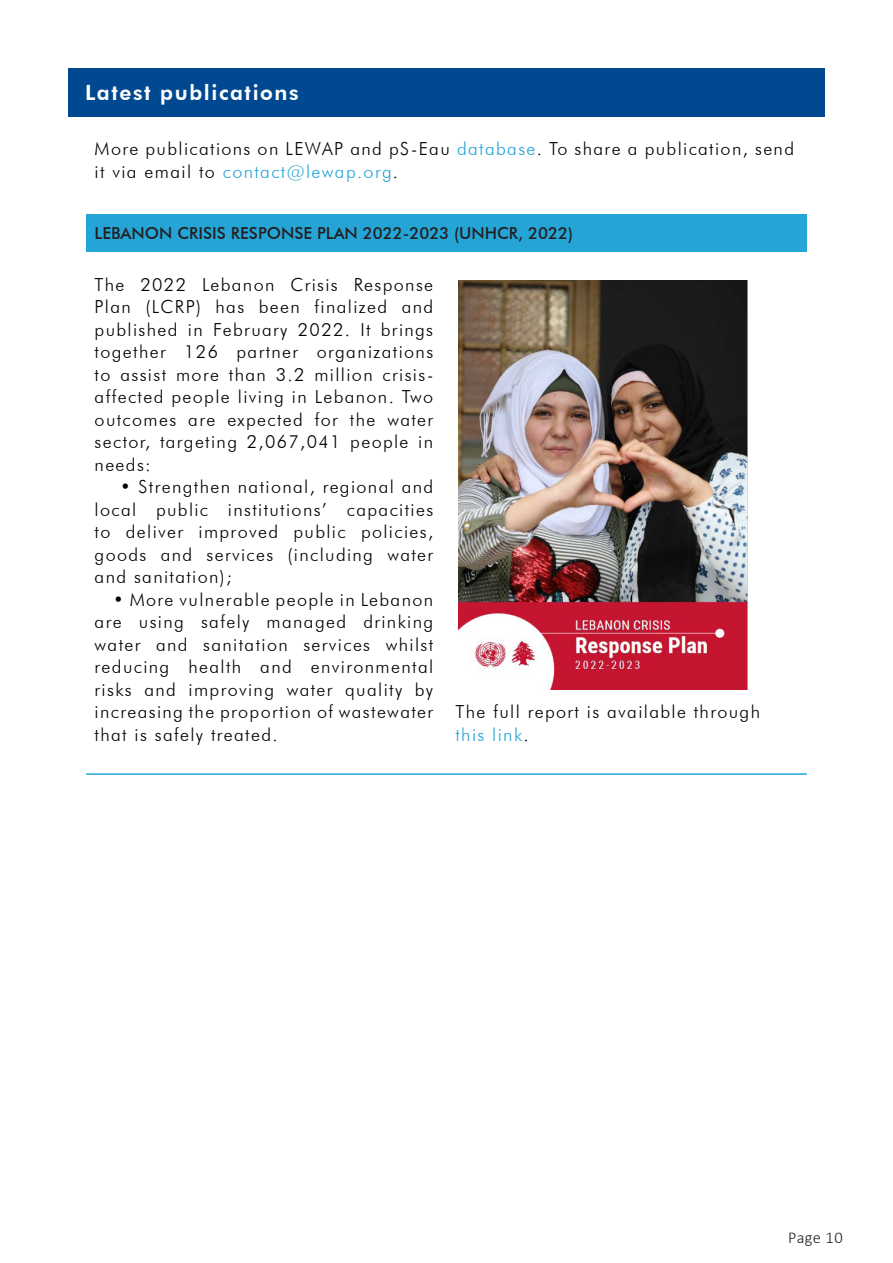
<style>
.page{position:relative;width:893px;height:1263px;background:#fff}
.page>*{position:absolute;margin:0;border:0;box-sizing:border-box;transform-origin:0 0}
.t1{font:800 21px "Futura BT";letter-spacing:.075em;color:#fff}
.t2{font:300 18px/22.5px "Futura BT";letter-spacing:.075em;color:#000;text-align:justify}
.t3{font:300 18px "Futura BT";letter-spacing:.075em;color:#25a4d6}
.t4{font:500 16.5px "Futura BT";color:#231f20}
.t5{font:300 16.5px "Calibri";letter-spacing:.02em;color:#231f20}
.s1{color:#25a4d6}
.s2{color:#000}
</style>
<div class="page">
<div style="left:68px;top:68px;width:757px;height:48px;background:#004990"></div>
<hr style="left:86px;top:773px;width:721px;height:2px;background:#25a4d6">
<div style="left:86px;top:214px;width:721px;height:38px;background:#25a4d6"></div>
<img style="left:458px;top:280px;width:290px;height:410px">
<p class="t1" style="left:85px;top:80px;width:215px">Latest publications</p>
<p class="t2" style="left:95px;top:138px;width:701px">More publications on LEWAP and pS-Eau <span class="s1">database</span>. To share a publication, send it via email to <span class="s1">contact@lewap.org</span>.</p>
<p class="t4" style="left:95px;top:223px;width:480px">LEBANON CRISIS RESPONSE PLAN 2022-2023 (UNHCR, 2022)</p>
<p class="t2" style="left:95px;top:273px;width:340px">The 2022 Lebanon Crisis Response Plan (LCRP) has been finalized and published in February 2022. It brings together 126 partner organizations to assist more than 3.2 million crisis&shy;affected people living in Lebanon. Two outcomes are expected for the water sector, targeting 2,067,041 people in needs:</p>
<p class="t2" style="left:95px;top:476px;width:340px;text-indent:26px">• Strengthen national, regional and local public institutions’ capacities to deliver improved public policies, goods and services (including water and sanitation);</p>
<p class="t2" style="left:95px;top:588px;width:340px;text-indent:19px">• More vulnerable people in Lebanon are using safely managed drinking water and sanitation services whilst reducing health and environmental risks and improving water quality by increasing the proportion of wastewater that is safely treated.</p>
<p class="t2" style="left:455px;top:701px;width:306px">The full report is available through</p>
<p class="t3" style="left:455px;top:723px;width:75px">this link<span class="s2">.</span></p>
<p class="t5" style="left:788px;top:1227px;width:56px">Page 10</p>
</div>
